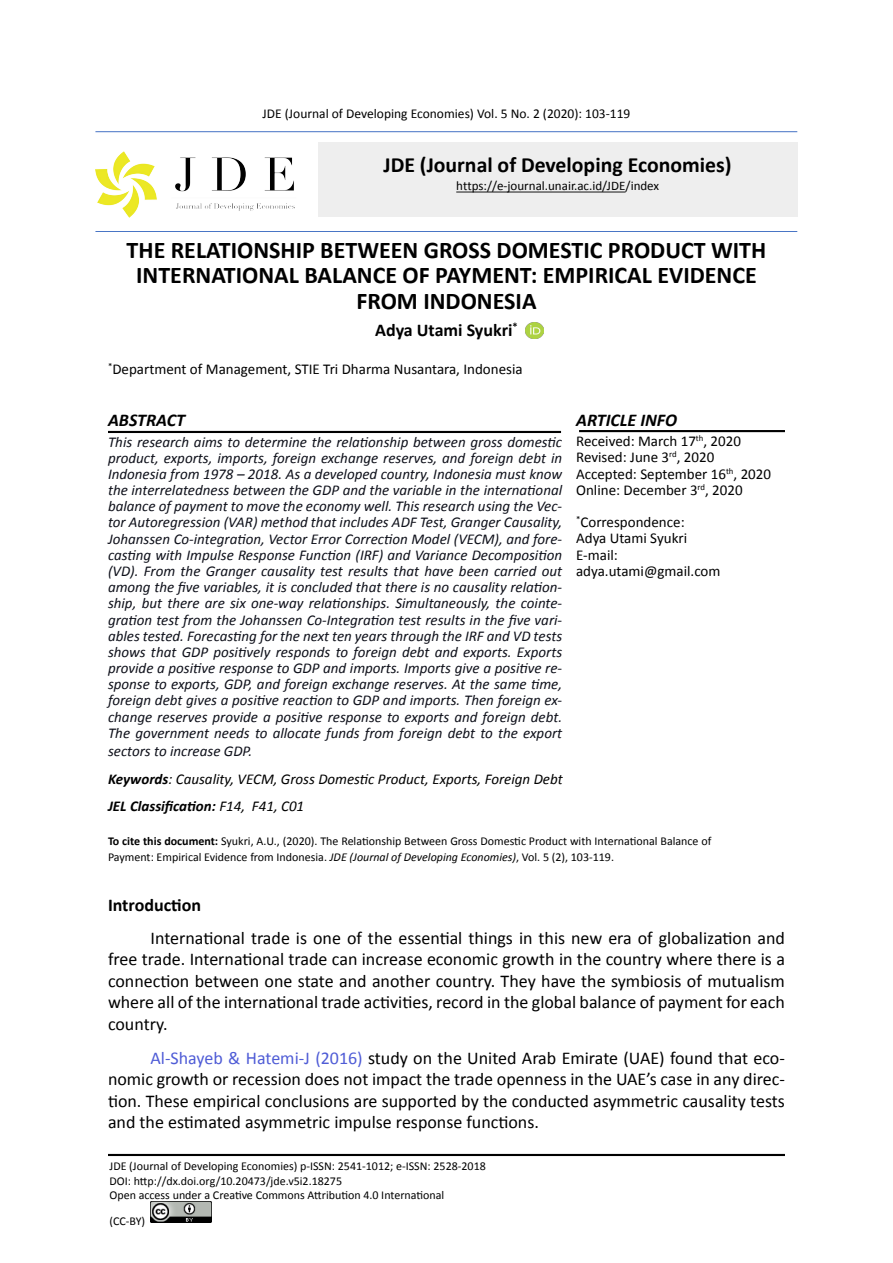
<style>
.page{position:relative;width:893px;height:1263px;background:#fff}
.page>*{position:absolute;margin:0;border:0;box-sizing:border-box;transform-origin:0 0}
.t1{font:700 24px/26px "Calibri";color:#000;text-align:center}
.t2{font:700 21.75px "Calibri";color:#000}
.t3{font:18px/21.6px "Calibri";color:#000;text-align:justify}
.t4{font:700 18px "Calibri";color:#000}
.t5{font:italic 700 18px "Calibri";color:#000}
.t6{font:italic 15px/16.2px "Calibri";color:#0e101a;text-align:justify}
.t7{font:15px/16.2px "Calibri";color:#000}
.t8{font:italic 15px/28.2px "Calibri";color:#000}
.t9{font:italic 700 15px "Calibri";color:#000}
.t10{font:13.5px "Calibri";color:#000}
.t11{font:13.05px "Calibri";color:#000}
.t12{font:12px/14.4px "Calibri";color:#000}
.s1{color:#0e101a}
.s2{font-weight:700}
.s3{font-weight:400}
.s4{font-style:italic}
.s5{color:#4f5cd6}
</style>
<div class="page">
<img style="left:95px;top:151px;width:200px;height:66px">
<hr style="left:95px;top:131px;width:702px;height:1px;background:#4472c4">
<hr style="left:95px;top:231px;width:702px;height:1px;background:#4472c4">
<div style="left:318px;top:142px;width:479px;height:75px;background:#eee"></div>
<svg style="left:456px;top:192px;width:170px;height:1px"></svg>
<hr style="left:108px;top:1154px;width:677px;height:2px;background:#000">
<img style="left:151px;top:1201px;width:60px;height:21px">
<hr style="left:108px;top:431px;width:453px;height:2px;background:#000">
<hr style="left:579px;top:430px;width:206px;height:2px;background:#000">
<img style="left:525px;top:322px;width:18px;height:17px">
<p class="t10" style="left:263px;top:104px;width:369px">JDE (Journal of Developing Economies) Vol. 5 No. 2 (2020): 103-119</p>
<h2 class="t2" style="left:383px;top:150px;width:350px">JDE (Journal of Developing Economies)</h2>
<p class="t11" style="left:456px;top:177px;width:204px">https://e-journal.unair.ac.id/JDE/index</p>
<h1 class="t1" style="left:127px;top:236px;width:641px">THE RELATIONSHIP BETWEEN GROSS DOMESTIC PRODUCT WITH<br>INTERNATIONAL BALANCE OF PAYMENT: EMPIRICAL EVIDENCE<br>FROM INDONESIA</h1>
<p class="t4" style="left:375px;top:318px;width:144px">Adya Utami Syukri<sup>*</sup></p>
<p class="t7" style="left:108px;top:361px;width:416px"><sup>*</sup>Department of Management, STIE Tri Dharma Nusantara, Indonesia</p>
<p class="t5" style="left:108px;top:407px;width:79px">ABSTRACT</p>
<p class="t6" style="left:108px;top:433px;width:456px">This research aims to determine the relationship between gross domestic product, exports, imports, foreign exchange reserves, and foreign debt in Indonesia from 1978 – 2018. As a developed country, Indonesia must know the interrelatedness between the GDP and the variable in the international balance of payment to move the economy well. This research using the Vec&shy;tor Autoregression (VAR) method that includes ADF Test, Granger Causality, Johanssen Co-integration, Vector Error Correction Model (VECM), and fore&shy;casting with Impulse Response Function (IRF) and Variance Decomposition (VD). From the Granger causality test results that have been carried out among the five variables, it is concluded that there is no causality relation&shy;ship, but there are six one-way relationships. Simultaneously, the cointe&shy;gration test from the Johanssen Co-Integration test results in the five vari&shy;ables tested. Forecasting for the next ten years through the IRF and VD tests shows that GDP positively responds to foreign debt and exports. Exports provide a positive response to GDP and imports. Imports give a positive re&shy;sponse to exports, GDP, and foreign exchange reserves. At the same time, foreign debt gives a positive reaction to GDP and imports. Then foreign ex&shy;change reserves provide a positive response to exports and foreign debt.<br>The government needs to allocate funds from foreign debt to the export</p>
<p class="t8" style="left:108px;top:736px;width:456px"><span class="s1">sectors to increase GDP.<br></span><span class="s2">Keywords</span>: Causality, VECM, Gross Domestic Product, Exports, Foreign Debt</p>
<p class="t9" style="left:108px;top:795px;width:198px">JEL Classification: <span class="s3">F14, F41, C01</span></p>
<p class="t12" style="left:108px;top:832px;width:605px;line-height:16.2px"><span class="s2">To cite this document:</span> Syukri, A.U., (2020). The Relationship Between Gross Domestic Product with International Balance of<br>Payment: Empirical Evidence from Indonesia. <span class="s4">JDE (Journal of Developing Economies)</span>, Vol. 5 (2), 103-119.</p>
<p class="t4" style="left:108px;top:893px;width:95px">Introduction</p>
<p class="t3" style="left:108px;top:926px;width:678px;text-indent:43px">International trade is one of the essential things in this new era of globalization and free trade. International trade can increase economic growth in the country where there is a connection between one state and another country. They have the symbiosis of mutualism where all of the international trade activities, record in the global balance of payment for each country.</p>
<p class="t3" style="left:108px;top:1046px;width:678px;text-indent:43px"><span class="s5">Al-Shayeb &amp; Hatemi-J (2016)</span> study on the United Arab Emirate (UAE) found that eco&shy;nomic growth or recession does not impact the trade openness in the UAE’s case in any direc&shy;tion. These empirical conclusions are supported by the conducted asymmetric causality tests and the estimated asymmetric impulse response functions.</p>
<p class="t5" style="left:576px;top:407px;width:102px">ARTICLE INFO</p>
<p class="t7" style="left:576px;top:433px;width:196px">Received: March 17<sup>th</sup>, 2020<br>Revised: June 3<sup>rd</sup>, 2020<br>Accepted: September 16<sup>th</sup>, 2020<br>Online: December 3<sup>rd</sup>, 2020</p>
<p class="t7" style="left:576px;top:514px;width:146px"><sup>*</sup>Correspondence:<br>Adya Utami Syukri<br>E-mail: adya.utami@gmail.com</p>
<p class="t12" style="left:110px;top:1158px;width:378px">JDE (Journal of Developing Economies) p-ISSN: 2541-1012; e-ISSN: 2528-2018<br>DOI: http://dx.doi.org/10.20473/jde.v5i2.18275<br>Open access under a Creative Commons Attribution 4.0 International</p>
<p class="t12" style="left:110px;top:1214px;width:37px">(CC-BY)</p>
</div>
